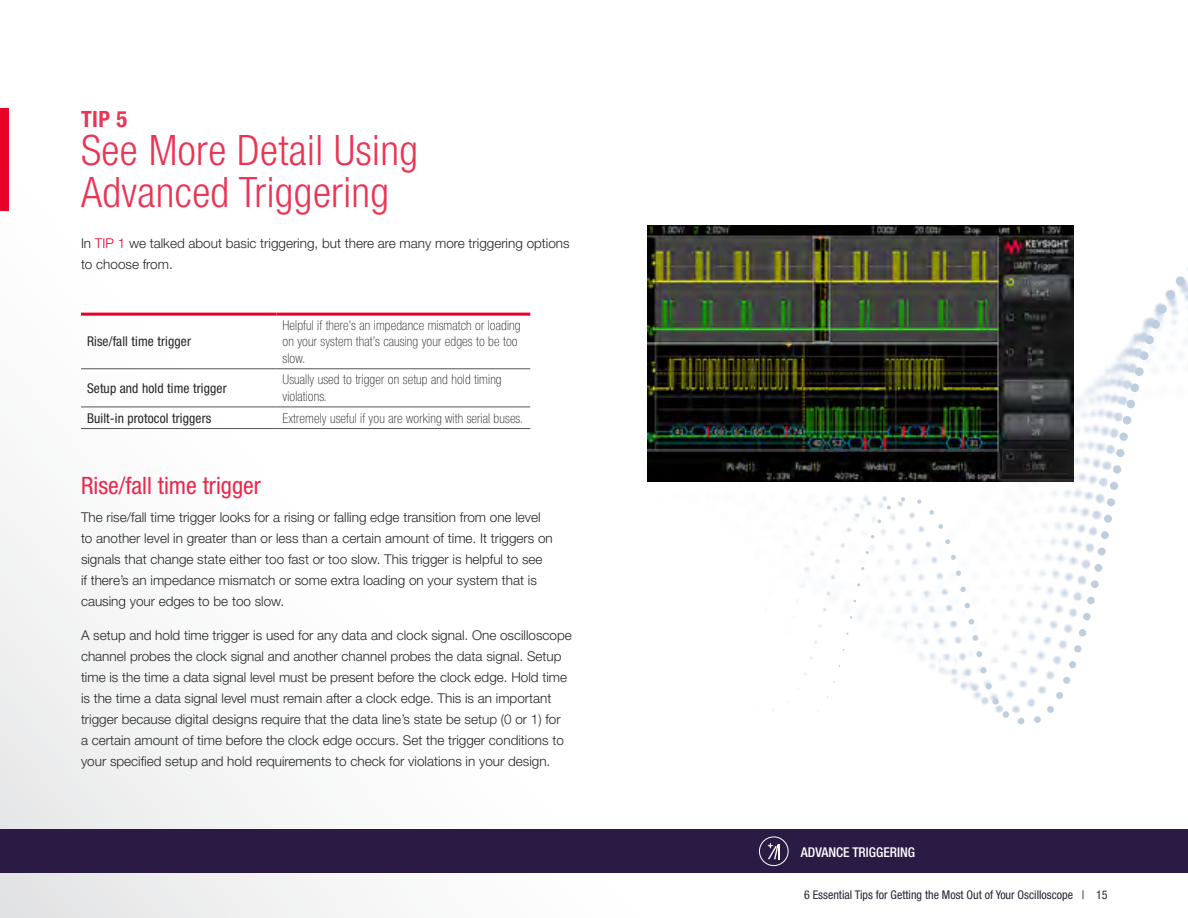
<style>
.page{position:relative;width:1188px;height:918px;background:#fff}
.page>*{position:absolute;margin:0;border:0;box-sizing:border-box;transform-origin:0 0}
.t1{font:300 condensed 42px/42px "Helvetica Neue LT Std";letter-spacing:.01em;color:#ed3354}
.t2{font:condensed 24px "Helvetica Neue LT Std";color:#ec2649}
.t3{font:700 condensed 22.5px "Helvetica Neue LT Std";color:#ed3354}
.t4{font:300 13.5px/21px "Helvetica Neue LT Std";color:#262626}
.t5{font:100 condensed 13.5px/16.5px "Helvetica Neue LT Std";letter-spacing:.01em;color:#262626}
.t6{font:condensed 13.5px "Helvetica Neue LT Std";letter-spacing:.01em;color:#262626}
.t7{font:500 condensed 13.5px "Helvetica Neue LT Std";color:#fff}
.t8{font:condensed 12px "Helvetica Neue LT Std";color:#222730}
.s1{color:#e8002a}
</style>
<div class="page">
<div style="left:0;top:0;width:1188px;height:918px;background:linear-gradient(to right,#faf9fa,#fff)"></div>
<img style="left:716px;top:241px;width:472px;height:496px">
<img style="left:685px;top:253px;width:503px;height:471px">
<img style="left:653px;top:267px;width:535px;height:444px">
<img style="left:622px;top:279px;width:566px;height:419px">
<img style="left:591px;top:292px;width:597px;height:393px">
<img style="left:559px;top:305px;width:629px;height:368px">
<img style="left:527px;top:317px;width:661px;height:343px">
<img style="left:496px;top:329px;width:692px;height:320px">
<img style="left:465px;top:340px;width:723px;height:297px">
<img style="left:402px;top:364px;width:786px;height:249px">
<svg style="left:877px;top:520px;width:4px;height:3px"></svg>
<svg style="left:887px;top:506px;width:4px;height:4px"></svg>
<svg style="left:901px;top:497px;width:4px;height:4px"></svg>
<svg style="left:917px;top:499px;width:4px;height:5px"></svg>
<svg style="left:930px;top:510px;width:4px;height:5px"></svg>
<svg style="left:938px;top:524px;width:5px;height:5px"></svg>
<svg style="left:945px;top:539px;width:5px;height:5px"></svg>
<svg style="left:951px;top:555px;width:5px;height:5px"></svg>
<svg style="left:956px;top:571px;width:5px;height:5px"></svg>
<svg style="left:960px;top:587px;width:6px;height:5px"></svg>
<svg style="left:965px;top:603px;width:5px;height:5px"></svg>
<svg style="left:969px;top:619px;width:5px;height:6px"></svg>
<svg style="left:972px;top:635px;width:6px;height:6px"></svg>
<svg style="left:976px;top:651px;width:6px;height:6px"></svg>
<div style="left:980px;top:667px;width:7px;height:6px;background:#bfcedf;border-radius:50%"></div>
<svg style="left:986px;top:683px;width:6px;height:6px"></svg>
<div style="left:992px;top:698px;width:7px;height:7px;background:#bfcedf;border-radius:50%"></div>
<div style="left:1003px;top:711px;width:6px;height:7px;background:#bfcedf;border-radius:50%"></div>
<svg style="left:1018px;top:718px;width:6px;height:6px"></svg>
<div style="left:1034px;top:716px;width:7px;height:7px;background:#bfcedf;border-radius:50%"></div>
<div style="left:1047px;top:706px;width:7px;height:7px;background:#bfcedf;border-radius:50%"></div>
<div style="left:1056px;top:692px;width:7px;height:7px;background:#bfcedf;border-radius:50%"></div>
<div style="left:1063px;top:677px;width:7px;height:7px;background:#becedf;border-radius:50%"></div>
<div style="left:1069px;top:661px;width:7px;height:7px;background:#becedf;border-radius:50%"></div>
<div style="left:1074px;top:645px;width:7px;height:8px;background:#becedf;border-radius:50%"></div>
<div style="left:1079px;top:629px;width:7px;height:8px;background:#becedf;border-radius:50%"></div>
<div style="left:1083px;top:613px;width:8px;height:7px;background:#becedf;border-radius:50%"></div>
<div style="left:1087px;top:597px;width:8px;height:7px;background:#becedf;border-radius:50%"></div>
<div style="left:1091px;top:580px;width:8px;height:8px;background:#becedf;border-radius:50%"></div>
<div style="left:1094px;top:564px;width:8px;height:8px;background:#becedf;border-radius:50%"></div>
<div style="left:1098px;top:548px;width:8px;height:7px;background:#becedf;border-radius:50%"></div>
<div style="left:1101px;top:531px;width:8px;height:8px;background:#becedf;border-radius:50%"></div>
<div style="left:1104px;top:515px;width:8px;height:8px;background:#becedf;border-radius:50%"></div>
<div style="left:1107px;top:498px;width:8px;height:8px;background:#becedf;border-radius:50%"></div>
<div style="left:1110px;top:482px;width:8px;height:8px;background:#becedf;border-radius:50%"></div>
<svg style="left:1113px;top:465px;width:8px;height:9px"></svg>
<div style="left:1116px;top:449px;width:8px;height:8px;background:#becedf;border-radius:50%"></div>
<svg style="left:1119px;top:432px;width:9px;height:9px"></svg>
<div style="left:1123px;top:416px;width:8px;height:9px;background:#becedf;border-radius:50%"></div>
<div style="left:1127px;top:400px;width:8px;height:8px;background:#becedf;border-radius:50%"></div>
<div style="left:1131px;top:384px;width:8px;height:8px;background:#becedf;border-radius:50%"></div>
<div style="left:1135px;top:367px;width:9px;height:9px;background:#becedf;border-radius:50%"></div>
<div style="left:1140px;top:351px;width:8px;height:9px;background:#becedf;border-radius:50%"></div>
<div style="left:1145px;top:335px;width:9px;height:9px;background:#becedf;border-radius:50%"></div>
<div style="left:1151px;top:320px;width:9px;height:9px;background:#becedf;border-radius:50%"></div>
<div style="left:1158px;top:305px;width:9px;height:9px;background:#becedf;border-radius:50%"></div>
<div style="left:1166px;top:290px;width:9px;height:9px;background:#becedf;border-radius:50%"></div>
<div style="left:1176px;top:276px;width:9px;height:9px;background:#becedf;border-radius:50%"></div>
<div style="left:0;top:108px;width:9px;height:103px;background:#e90029"></div>
<hr style="left:81px;top:368px;width:195px;height:1px;background:#555">
<hr style="left:276px;top:368px;width:254px;height:1px;background:#555">
<hr style="left:81px;top:407px;width:195px;height:1px;background:#555">
<hr style="left:276px;top:407px;width:254px;height:1px;background:#555">
<hr style="left:81px;top:428px;width:195px;height:1px;background:#555">
<hr style="left:276px;top:428px;width:254px;height:1px;background:#555">
<hr style="left:81px;top:313px;width:195px;height:3px;background:#e90029">
<hr style="left:276px;top:313px;width:254px;height:3px;background:#e90029">
<img style="left:648px;top:226px;width:425px;height:255px">
<div style="left:0;top:830px;width:1188px;height:43px;background:#291b44"></div>
<div style="left:759px;top:836px;width:30px;height:30px;border:1px solid #fff;border-radius:50%"></div>
<svg style="left:768px;top:844px;width:12px;height:15px"></svg>
<h3 class="t3" style="left:81px;top:106px;width:48px">TIP 5</h3>
<h1 class="t1" style="left:81px;top:129px;width:339px">See More Detail Using<br>Advanced Triggering</h1>
<p class="t4" style="left:81px;top:233px;width:490px">In <span class="s1">TIP 1</span> we talked about basic triggering, but there are many more triggering options to choose from.</p>
<p class="t6" style="left:87px;top:334px;width:106px">Rise/fall time trigger</p>
<p class="t5" style="left:282px;top:317px;width:240px">Helpful if there’s an impedance mismatch or loading on your system that’s causing your edges to be too slow.</p>
<p class="t6" style="left:87px;top:380px;width:141px">Setup and hold time trigger</p>
<p class="t5" style="left:282px;top:371px;width:221px">Usually used to trigger on setup and hold timing violations.</p>
<p class="t6" style="left:87px;top:410px;width:126px">Built-in protocol triggers</p>
<p class="t5" style="left:282px;top:409px;width:242px">Extremely useful if you are working with serial buses.</p>
<h2 class="t2" style="left:81px;top:472px;width:181px">Rise/fall time trigger</h2>
<p class="t4" style="left:81px;top:506px;width:473px">The rise/fall time trigger looks for a rising or falling edge transition from one level to another level in greater than or less than a certain amount of time. It triggers on signals that change state either too fast or too slow. This trigger is helpful to see<br>if there’s an impedance mismatch or some extra loading on your system that is causing your edges to be too slow.</p>
<p class="t4" style="left:81px;top:625px;width:492px">A setup and hold time trigger is used for any data and clock signal. One oscilloscope channel probes the clock signal and another channel probes the data signal. Setup time is the time a data signal level must be present before the clock edge. Hold time is the time a data signal level must remain after a clock edge. This is an important trigger because digital designs require that the data line’s state be setup (0 or 1) for<br>a certain amount of time before the clock edge occurs. Set the trigger conditions to your specified setup and hold requirements to check for violations in your design.</p>
<p class="t7" style="left:801px;top:844px;width:116px">ADVANCE TRIGGERING</p>
<p class="t8" style="left:804px;top:888px;width:305px">6 Essential Tips for Getting the Most Out of Your Oscilloscope | 15</p>
</div>
